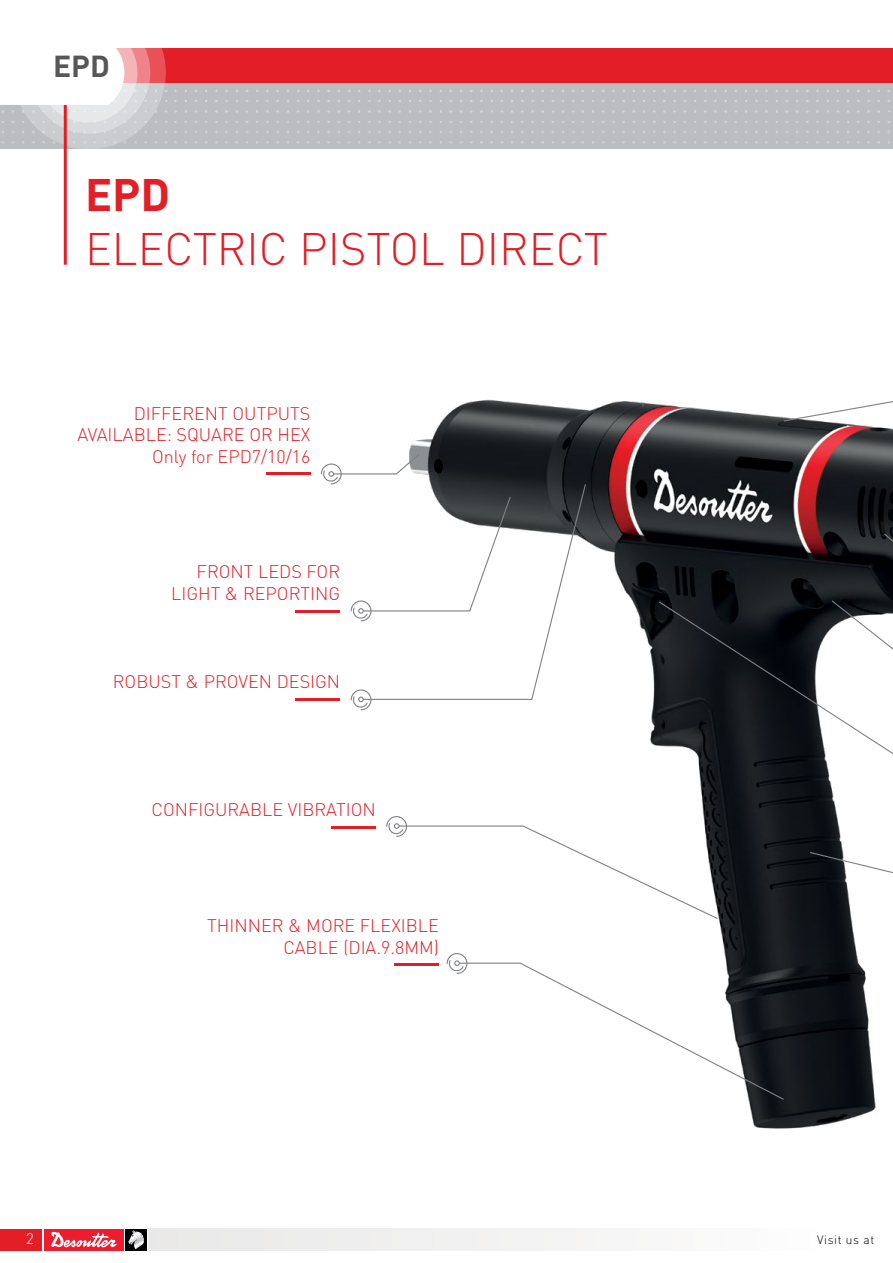
<style>
.page{position:relative;width:893px;height:1263px;background:#fff}
.page>*{position:absolute;margin:0;border:0;box-sizing:border-box;transform-origin:0 0}
.t1{font:300 45px "DIN";color:#e31e26}
.t2{font:700 45px "DIN";color:#e31e26}
.t3{font:700 30px "DIN";color:#575757}
.t4{font:300 18px/21.6px "DIN";color:#e31e26;text-align:right}
.t5{font:300 15px "DIN";color:#fff}
.t6{font:300 12px "DIN";letter-spacing:.05em;color:#000}
</style>
<div class="page">
<div style="left:166px;top:83px;width:727px;height:66px;background:#bbbdc1"></div>
<div style="left:0;top:49px;width:893px;height:34px;background:#e31e26"></div>
<div style="left:0;top:1229px;width:43px;height:21px;background:#e31e26"></div>
<svg style="left:125px;top:1229px;width:1px;height:21px"></svg>
<div style="left:126px;top:1229px;width:21px;height:21px;background:#000"></div>
<div style="left:44px;top:1229px;width:80px;height:21px;background:#ed1c2e"></div>
<svg style="left:51px;top:1231px;width:66px;height:16px"></svg>
<svg style="left:128px;top:1230px;width:16px;height:19px"></svg>
<div style="left:148px;top:1229px;width:675px;height:21px;background:#f3f2f1"></div>
<svg style="left:0;top:48px;width:166px;height:101px"></svg>
<img style="left:303px;top:399px;width:590px;height:730px">
<hr style="left:64px;top:105px;width:3px;height:160px;background:#e31e26">
<svg style="left:362px;top:483px;width:225px;height:217px"></svg>
<svg style="left:350px;top:689px;width:22px;height:22px"></svg>
<svg style="left:350px;top:495px;width:162px;height:127px"></svg>
<svg style="left:320px;top:453px;width:100px;height:32px"></svg>
<svg style="left:782px;top:399px;width:111px;height:23px"></svg>
<svg style="left:830px;top:532px;width:63px;height:68px"></svg>
<svg style="left:657px;top:600px;width:236px;height:205px"></svg>
<svg style="left:809px;top:851px;width:84px;height:121px"></svg>
<svg style="left:386px;top:815px;width:333px;height:105px"></svg>
<svg style="left:458px;top:962px;width:327px;height:139px"></svg>
<svg style="left:446px;top:952px;width:22px;height:22px"></svg>
<hr style="left:296px;top:698px;width:44px;height:2px;background:#e31e26">
<hr style="left:296px;top:610px;width:44px;height:2px;background:#e31e26">
<hr style="left:266px;top:473px;width:44px;height:2px;background:#e31e26">
<hr style="left:331px;top:826px;width:45px;height:2px;background:#e31e26">
<hr style="left:394px;top:964px;width:45px;height:2px;background:#e31e26">
<h2 class="t3" style="left:53px;top:46px;width:58px">EPD</h2>
<h1 class="t2" style="left:85px;top:165px;width:87px">EPD</h1>
<h1 class="t1" style="left:85px;top:221px;width:524px">ELECTRIC PISTOL DIRECT</h1>
<p class="t4" style="left:78px;top:402px;width:234px">DIFFERENT OUTPUTS<br>AVAILABLE: SQUARE OR HEX<br>Only for EPD7/10/16</p>
<p class="t4" style="left:171px;top:561px;width:171px">FRONT LEDS FOR<br>LIGHT &amp; REPORTING</p>
<p class="t4" style="left:113px;top:671px;width:229px">ROBUST &amp; PROVEN DESIGN</p>
<p class="t4" style="left:151px;top:798px;width:226px">CONFIGURABLE VIBRATION</p>
<p class="t4" style="left:207px;top:915px;width:233px">THINNER &amp; MORE FLEXIBLE<br>CABLE (DIA.9.8MM)</p>
<p class="t5" style="left:26px;top:1229px;width:9px">2</p>
<p class="t6" style="left:817px;top:1232px;width:59px">Visit us at</p>
</div>
